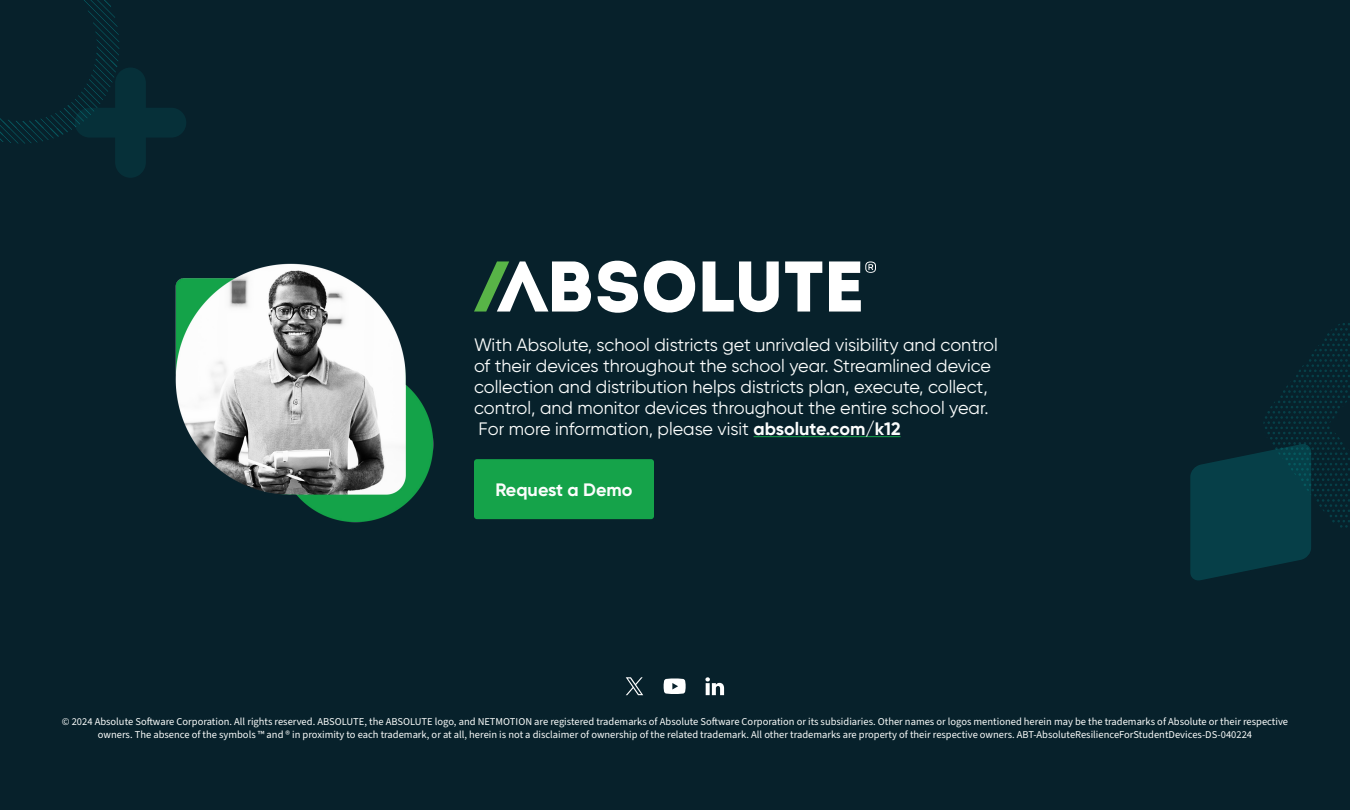
<style>
.page{position:relative;width:1350px;height:810px;background:#07212b}
.page>*{position:absolute;margin:0;border:0;box-sizing:border-box;transform-origin:0 0}
.t1{font:18px/21px "Gilroy";color:#fbfdfc}
.t2{font:700 18px "Gilroy";color:#fbfdfc}
.t3{font:10.5px/12.8px "Source Sans 3";color:#fbfdfc;text-align:center}
.s1{font-weight:700}
</style>
<div class="page">
<img style="left:175px;top:263px;width:259px;height:260px">
<svg style="left:1263px;top:323px;width:87px;height:205px"></svg>
<svg style="left:1190px;top:439px;width:127px;height:141px;fill:#063f48"></svg>
<svg style="left:0;top:0;width:120px;height:144px"></svg>
<div style="left:68px;top:63px;width:125px;height:115px;background:linear-gradient(to right,#062933,#072630)"></div>
<svg style="left:626px;top:677px;width:17px;height:18px"></svg>
<svg style="left:664px;top:678px;width:22px;height:16px"></svg>
<svg style="left:705px;top:677px;width:19px;height:18px"></svg>
<svg style="left:597px;top:261px;width:41px;height:52px"></svg>
<svg style="left:644px;top:261px;width:51px;height:52px"></svg>
<svg style="left:703px;top:261px;width:76px;height:51px"></svg>
<svg style="left:785px;top:261px;width:37px;height:51px"></svg>
<svg style="left:474px;top:261px;width:117px;height:51px"></svg>
<svg style="left:829px;top:261px;width:47px;height:51px"></svg>
<div style="left:474px;top:459px;width:180px;height:60px;background:#15a34a;border-radius:3px"></div>
<hr style="left:754px;top:436px;width:147px;height:1px;background:#15a34a">
<p class="t1" style="left:474px;top:334px;width:525px">With Absolute, school districts get unrivaled visibility and control of their devices throughout the school year. Streamlined device collection and distribution helps districts plan, execute, collect, control, and monitor devices throughout the entire school year.<br>For more information, please visit <span class="s1">absolute.com/k12</span></p>
<h1 class="t2" style="left:495px;top:479px;width:139px">Request a Demo</h1>
<p class="t3" style="left:62px;top:715px;width:1228px">© 2024 Absolute Software Corporation. All rights reserved. ABSOLUTE, the ABSOLUTE logo, and NETMOTION are registered trademarks of Absolute Software Corporation or its subsidiaries. Other names or logos mentioned herein may be the trademarks of Absolute or their respective owners. The absence of the symbols ™ and ® in proximity to each trademark, or at all, herein is not a disclaimer of ownership of the related trademark. All other trademarks are property of their respective owners. ABT-AbsoluteResilienceForStudentDevices-DS-040224</p>
</div>
